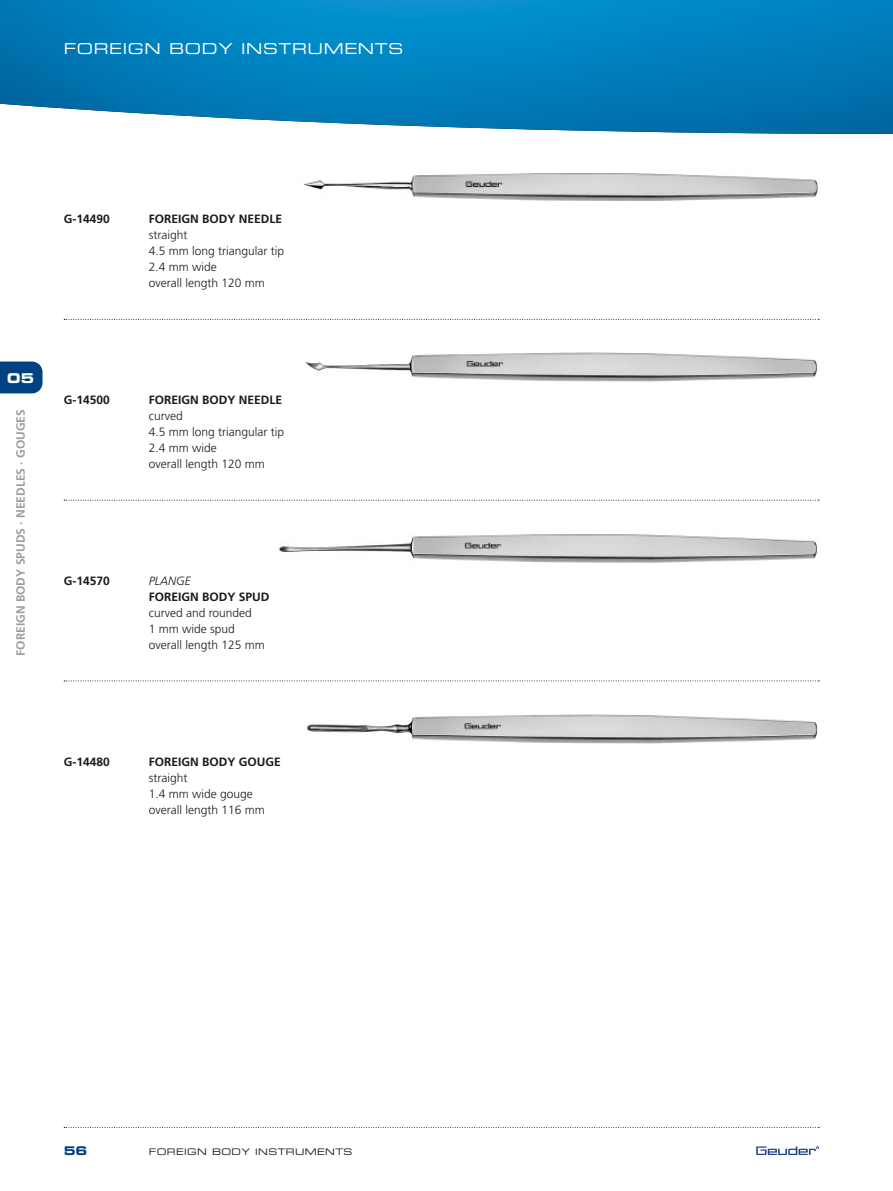
<style>
.page{position:relative;width:893px;height:1191px;background:#fff}
.page>*{position:absolute;margin:0;border:0;box-sizing:border-box;transform-origin:0 0}
.t1{font:15px "Eurostile LT Std Ex 2";letter-spacing:.04em;color:#fff}
.t2{font:13.5px "Eurostile LT Std Bold Ex 2";color:#fff}
.t3{font:300 12px/15.9px "Frutiger LT Std";color:#1a1a18}
.t4{font:700 12px "Frutiger LT Std";color:#1a1a18}
.t5{font:700 12px "Frutiger LT Std";color:#9d9d9c}
.t6{font:italic 300 12px "Frutiger LT Std";color:#1a1a18}
.t7{font:12px "Eurostile LT Std Bold Ex 2";color:#004281}
.t8{font:9px "Eurostile LT Std Ex 2";letter-spacing:.04em;color:#1a1a18}
</style>
<div class="page">
<img style="left:0;top:0;width:893px;height:134px">
<svg style="left:756px;top:1146px;width:63px;height:9px"></svg>
<svg style="left:64px;top:1127px;width:755px;height:1px"></svg>
<svg style="left:0;top:361px;width:43px;height:32px"></svg>
<svg style="left:64px;top:319px;width:755px;height:1px"></svg>
<svg style="left:64px;top:500px;width:755px;height:1px"></svg>
<svg style="left:64px;top:680px;width:755px;height:1px"></svg>
<img style="left:303px;top:173px;width:515px;height:28px">
<img style="left:305px;top:352px;width:512px;height:30px">
<img style="left:279px;top:534px;width:538px;height:29px">
<img style="left:307px;top:714px;width:511px;height:30px">
<p class="t1" style="left:64px;top:38px;width:341px">FOREIGN BODY INSTRUMENTS</p>
<p class="t4" style="left:64px;top:212px;width:48px">G-14490</p>
<p class="t4" style="left:149px;top:212px;width:135px">FOREIGN BODY NEEDLE</p>
<p class="t3" style="left:149px;top:227px;width:137px">straight<br>4.5 mm long triangular tip<br>2.4 mm wide<br>overall length 120 mm</p>
<p class="t2" style="left:7px;top:368px;width:29px">05</p>
<p class="t5" style="left:14px;top:655px;width:248px;rotate:-90deg">FOREIGN BODY SPUDS · NEEDLES · GOUGES</p>
<p class="t4" style="left:64px;top:393px;width:48px">G-14500</p>
<p class="t4" style="left:149px;top:393px;width:135px">FOREIGN BODY NEEDLE</p>
<p class="t3" style="left:149px;top:408px;width:137px">curved<br>4.5 mm long triangular tip<br>2.4 mm wide<br>overall length 120 mm</p>
<p class="t4" style="left:64px;top:573px;width:48px">G-14570</p>
<p class="t6" style="left:149px;top:574px;width:43px">PLANGE</p>
<p class="t4" style="left:149px;top:589px;width:122px">FOREIGN BODY SPUD</p>
<p class="t3" style="left:149px;top:605px;width:118px">curved and rounded<br>1 mm wide spud overall length 125 mm</p>
<p class="t4" style="left:64px;top:754px;width:48px">G-14480</p>
<p class="t4" style="left:149px;top:754px;width:134px">FOREIGN BODY GOUGE</p>
<p class="t3" style="left:149px;top:769px;width:118px">straight<br>1.4 mm wide gouge overall length 116 mm</p>
<p class="t7" style="left:64px;top:1142px;width:25px">56</p>
<p class="t8" style="left:149px;top:1145px;width:205px">FOREIGN BODY INSTRUMENTS</p>
</div>
